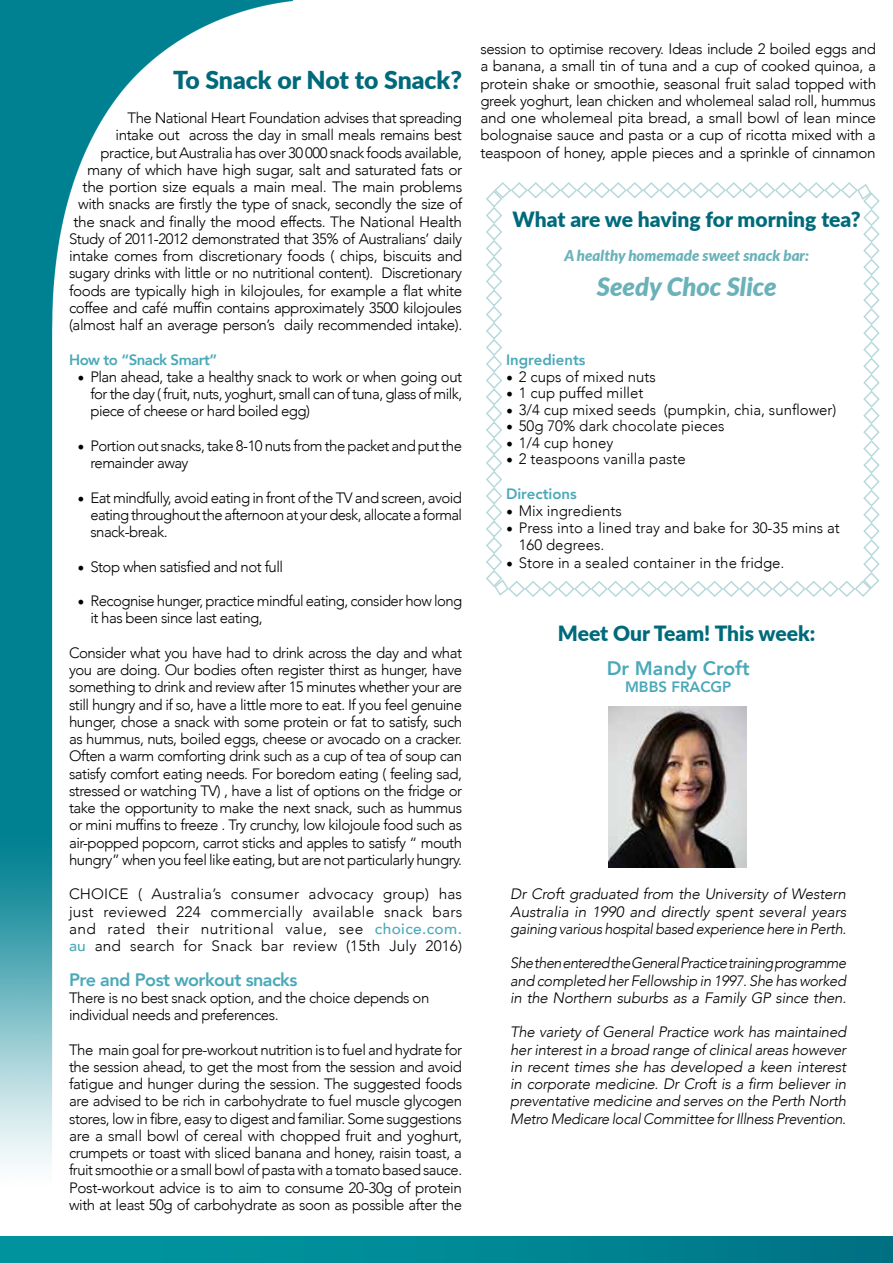
<style>
.page{position:relative;width:893px;height:1263px;background:#fff}
.page>*{position:absolute;margin:0;border:0;box-sizing:border-box;transform-origin:0 0}
.t1{font:italic 900 25.5px "Lato";color:#6ab2b9}
.t2{font:900 24.75px "Lato";color:#006a7a}
.t3{font:900 21px "Lato";color:#006a7a}
.t4{font:800 19.5px "Avenir";color:#4aa9b8}
.t5{font:800 18px "Avenir";letter-spacing:-.03em;color:#4aa9b8}
.t6{font:300 15px/17.2px "Avenir";letter-spacing:-.03em;color:#000;text-align:justify}
.t7{font:italic 300 15px/17.2px "Avenir";letter-spacing:-.025em;color:#000;text-align:justify}
.t8{font:300 15px/17.2px "Avenir";color:#000}
.t9{font:800 15px "Avenir";color:#4aa9b8}
.t10{font:italic 900 15px "Lato";color:#6ab2b9}
.t11{font:800 15px "Avenir";letter-spacing:-.035em;color:#4aa9b8}
.s1{font-family:"Minion Pro";font-weight:400;font-size:18px}
.s2{font-weight:500;color:#4aa9b8}
</style>
<div class="page">
<div style="left:0;top:1237px;width:893px;height:26px;background:linear-gradient(to right,#009aa2,#007586)"></div>
<img style="left:0;top:0;width:293px;height:1167px">
<svg style="left:486px;top:182px;width:394px;height:415px"></svg>
<img style="left:608px;top:707px;width:139px;height:160px">
<h2 class="t2" style="left:173px;top:61px;width:290px">To Snack or Not to Snack?</h2>
<p class="t6" style="left:69px;top:109px;width:395px;text-align:right">The National Heart Foundation advises that spreading<br>intake out across the day in small meals remains best practice, but Australia has over 30 000 snack foods available, many of which have high sugar, salt and saturated fats or the portion size equals a main meal. The main problems with snacks are firstly the type of snack, secondly the size of the snack and finally the mood effects. The National Health Study of 2011-2012 demonstrated that 35% of Australians’ daily intake comes from discretionary foods ( chips, biscuits and sugary drinks with little or no nutritional content). Discretionary foods are typically high in kilojoules, for example a flat white coffee and café muffin contains approximately 3500 kilojoules (almost half an average person’s daily recommended intake).</p>
<p class="t11" style="left:69px;top:348px;width:150px">How to “Snack Smart”</p>
<p class="t6" style="left:90px;top:368px;width:374px;text-indent:-13px"><span class="s1">•</span> Plan ahead, take a healthy snack to work or when going out for the day ( fruit, nuts, yoghurt, small can of tuna, glass of milk, piece of cheese or hard boiled egg)</p>
<p class="t6" style="left:90px;top:437px;width:373px;text-indent:-13px"><span class="s1">•</span> Portion out snacks, take 8-10 nuts from the packet and put the remainder away</p>
<p class="t6" style="left:90px;top:489px;width:373px;text-indent:-13px"><span class="s1">•</span> Eat mindfully, avoid eating in front of the TV and screen, avoid eating throughout the afternoon at your desk, allocate a formal snack-break.</p>
<p class="t6" style="left:78px;top:558px;width:207px"><span class="s1">•</span> Stop when satisfied and not full</p>
<p class="t6" style="left:90px;top:592px;width:373px;text-indent:-13px"><span class="s1">•</span> Recognise hunger, practice mindful eating, consider how long it has been since last eating,</p>
<p class="t6" style="left:69px;top:644px;width:395px">Consider what you have had to drink across the day and what you are doing. Our bodies often register thirst as hunger, have something to drink and review after 15 minutes whether your are still hungry and if so, have a little more to eat. If you feel genuine hunger, chose a snack with some protein or fat to satisfy, such as hummus, nuts, boiled eggs, cheese or avocado on a cracker.<br>Often a warm comforting drink such as a cup of tea of soup can satisfy comfort eating needs. For boredom eating ( feeling sad, stressed or watching TV) , have a list of options on the fridge or take the opportunity to make the next snack, such as hummus or mini muffins to freeze . Try crunchy, low kilojoule food such as air-popped popcorn, carrot sticks and apples to satisfy “ mouth hungry” when you feel like eating, but are not particularly hungry.</p>
<p class="t6" style="left:69px;top:885px;width:395px">CHOICE ( Australia’s consumer advocacy group) has just reviewed 224 commercially available snack bars and rated their nutritional value, see <span class="s2">choice.com. au</span> and search for Snack bar review (15th July 2016)</p>
<p class="t5" style="left:69px;top:965px;width:230px">Pre and Post workout snacks</p>
<p class="t6" style="left:69px;top:989px;width:362px">There is no best snack option, and the choice depends on individual needs and preferences.</p>
<p class="t6" style="left:69px;top:1041px;width:395px">The main goal for pre-workout nutrition is to fuel and hydrate for the session ahead, to get the most from the session and avoid fatigue and hunger during the session. The suggested foods are advised to be rich in carbohydrate to fuel muscle glycogen stores, low in fibre, easy to digest and familiar. Some suggestions are a small bowl of cereal with chopped fruit and yoghurt, crumpets or toast with sliced banana and honey, raisin toast, a fruit smoothie or a small bowl of pasta with a tomato based sauce.<br>Post-workout advice is to aim to consume 20-30g of protein with at least 50g of carbohydrate as soon as possible after the</p>
<p class="t6" style="left:480px;top:40px;width:397px">session to optimise recovery. Ideas include 2 boiled eggs and a banana, a small tin of tuna and a cup of cooked quinoa, a protein shake or smoothie, seasonal fruit salad topped with greek yoghurt, lean chicken and wholemeal salad roll, hummus and one wholemeal pita bread, a small bowl of lean mince bolognaise sauce and pasta or a cup of ricotta mixed with a teaspoon of honey, apple pieces and a sprinkle of cinnamon</p>
<h3 class="t3" style="left:513px;top:203px;width:350px">What are we having for morning tea?</h3>
<p class="t10" style="left:564px;top:244px;width:246px">A healthy homemade sweet snack bar:</p>
<h1 class="t1" style="left:597px;top:267px;width:182px">Seedy Choc Slice</h1>
<p class="t9" style="left:506px;top:348px;width:81px">Ingredients</p>
<p class="t8" style="left:506px;top:368px;width:151px"><span class="s1">•</span> 2 cups of mixed nuts</p>
<p class="t8" style="left:506px;top:384px;width:139px"><span class="s1">•</span> 1 cup puffed millet</p>
<p class="t8" style="left:506px;top:401px;width:332px"><span class="s1">•</span> 3/4 cup mixed seeds (pumpkin, chia, sunflower)</p>
<p class="t8" style="left:506px;top:417px;width:220px"><span class="s1">•</span> 50g 70% dark chocolate pieces</p>
<p class="t8" style="left:506px;top:434px;width:109px"><span class="s1">•</span> 1/4 cup honey</p>
<p class="t8" style="left:506px;top:450px;width:181px"><span class="s1">•</span> 2 teaspoons vanilla paste</p>
<p class="t9" style="left:506px;top:482px;width:72px">Directions</p>
<p class="t8" style="left:506px;top:502px;width:117px"><span class="s1">•</span> Mix ingredients</p>
<p class="t8" style="left:519px;top:519px;width:323px;text-indent:-13px"><span class="s1">•</span> Press into a lined tray and bake for 30-35 mins at<br>160 degrees.</p>
<p class="t8" style="left:506px;top:554px;width:280px"><span class="s1">•</span> Store in a sealed container in the fridge.</p>
<h3 class="t3" style="left:558px;top:617px;width:259px">Meet Our Team! This week:</h3>
<h3 class="t4" style="left:607px;top:653px;width:144px">Dr Mandy Croft</h3>
<p class="t9" style="left:625px;top:675px;width:108px">MBBS FRACGP</p>
<p class="t7" style="left:510px;top:885px;width:337px">Dr Croft graduated from the University of Western Australia in 1990 and directly spent several years gaining various hospital based experience here in Perth.</p>
<p class="t7" style="left:510px;top:954px;width:338px">She then entered the General Practice training programme and completed her Fellowship in 1997. She has worked in the Northern suburbs as a Family GP since then.</p>
<p class="t7" style="left:510px;top:1023px;width:338px">The variety of General Practice work has maintained her interest in a broad range of clinical areas however in recent times she has developed a keen interest in corporate medicine. Dr Croft is a firm believer in preventative medicine and serves on the Perth North Metro Medicare local Committee for Illness Prevention.</p>
</div>
